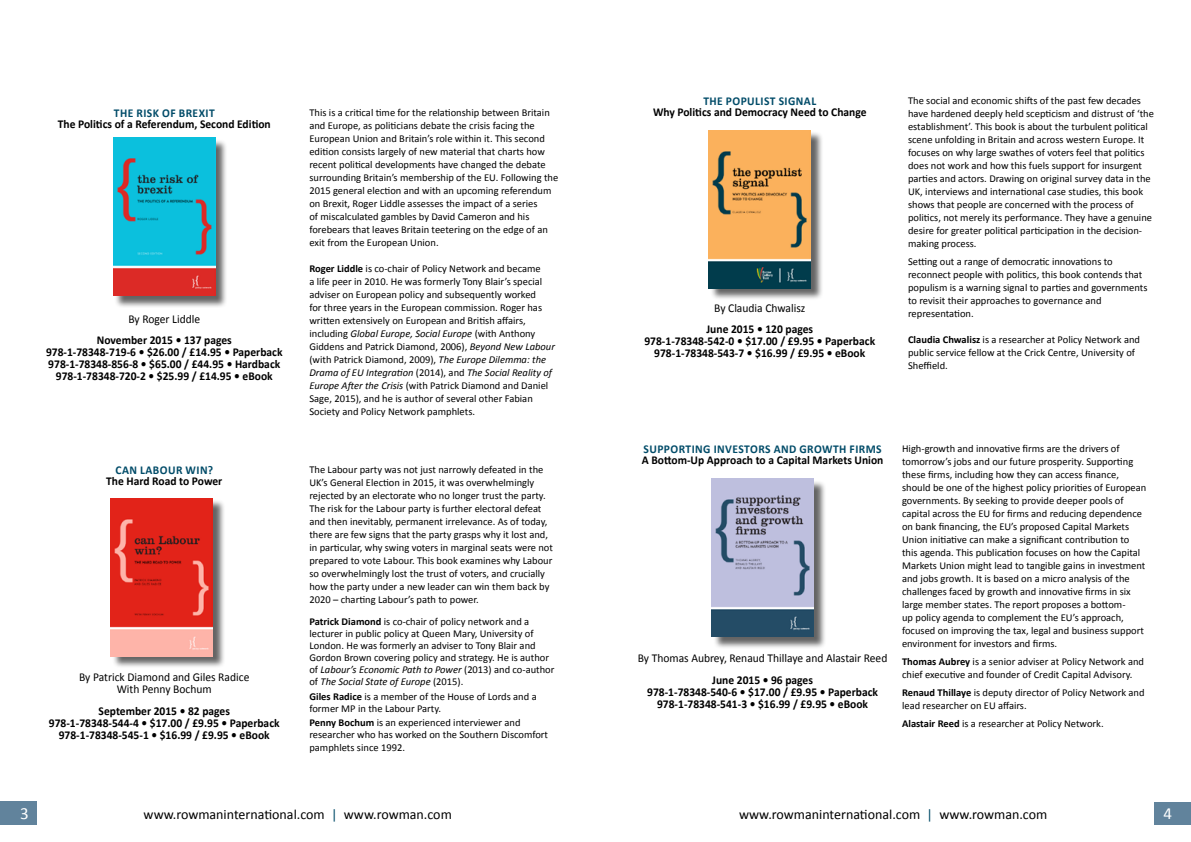
<style>
.page{position:relative;width:1191px;height:842px;background:#fff}
.page>*{position:absolute;margin:0;border:0;box-sizing:border-box;transform-origin:0 0}
.t1{font:17px "Calibri";color:#fff}
.t2{font:14px "Calibri";color:#000}
.t3{font:700 12px/12px "Calibri";color:#000;text-align:center;scale:.96 1}
.t4{font:12px/12.5px "Calibri";color:#000;text-align:center;scale:.96 1}
.t5{font:700 12px "Calibri";letter-spacing:.04em;color:#004b68;scale:.96 1}
.t6{font:10.5px/13px "Calibri";color:#000}
.s1{font-weight:700}
.s2{font-style:italic}
.s3{color:#004b68}
</style>
<div class="page">
<div style="left:0;top:802px;width:37px;height:23px;background:#61839c"></div>
<div style="left:1154px;top:802px;width:37px;height:23px;background:#61839c"></div>
<div style="left:710px;top:131px;width:113px;height:170px;background:#000;opacity:.61"></div>
<img style="left:708px;top:130px;width:103px;height:158px">
<div style="left:112px;top:499px;width:113px;height:170px;background:#000;opacity:.61"></div>
<img style="left:111px;top:498px;width:102px;height:158px">
<div style="left:115px;top:139px;width:113px;height:169px;background:#000;opacity:.61"></div>
<img style="left:113px;top:137px;width:102px;height:158px">
<div style="left:713px;top:480px;width:113px;height:170px;background:#000;opacity:.61"></div>
<img style="left:711px;top:479px;width:102px;height:158px">
<p class="t5" style="left:114px;top:104px;width:106px">THE RISK OF BREXIT</p>
<p class="t3" style="left:58px;top:117px;width:223px">The Politics of a Referendum, Second Edition</p>
<p class="t4" style="left:128px;top:313px;width:76px">By Roger Liddle</p>
<p class="t3" style="left:46px;top:334px;width:248px">November 2015 • 137 pages<br>978-1-78348-719-6 • $26.00 / £14.95 • Paperback 978-1-78348-856-8 • $65.00 / £44.95 • Hardback 978-1-78348-720-2 • $25.99 / £14.95 • eBook</p>
<p class="t5" style="left:116px;top:462px;width:103px">CAN LABOUR WIN?</p>
<p class="t3" style="left:106px;top:475px;width:122px">The Hard Road to Power</p>
<p class="t4" style="left:79px;top:670px;width:179px">By Patrick Diamond and Giles Radice<br>With Penny Bochum</p>
<p class="t3" style="left:49px;top:704px;width:242px">September 2015 • 82 pages<br>978-1-78348-544-4 • $17.00 / £9.95 • Paperback<br>978-1-78348-545-1 • $16.99 / £9.95 • eBook</p>
<p class="t6" style="left:309px;top:105px;width:250px">This is a critical time for the relationship between Britain and Europe, as politicians debate the crisis facing the European Union and Britain’s role within it. This second edition consists largely of new material that charts how recent political developments have changed the debate surrounding Britain’s membership of the EU. Following the 2015 general election and with an upcoming referendum on Brexit, Roger Liddle assesses the impact of a series<br>of miscalculated gambles by David Cameron and his forebears that leaves Britain teetering on the edge of an exit from the European Union.</p>
<p class="t6" style="left:309px;top:261px;width:247px"><span class="s1">Roger Liddle</span> is co-chair of Policy Network and became<br>a life peer in 2010. He was formerly Tony Blair’s special adviser on European policy and subsequently worked<br>for three years in the European commission. Roger has written extensively on European and British affairs, including <span class="s2">Global Europe, Social Europe</span> (with Anthony Giddens and Patrick Diamond, 2006), <span class="s2">Beyond New Labour </span>(with Patrick Diamond, 2009), <span class="s2">The Europe Dilemma: the Drama of EU Integration</span> (2014), and <span class="s2">The Social Reality of Europe After the Crisis</span> (with Patrick Diamond and Daniel Sage, 2015), and he is author of several other Fabian Society and Policy Network pamphlets.</p>
<p class="t6" style="left:309px;top:463px;width:245px">The Labour party was not just narrowly defeated in the UK’s General Election in 2015, it was overwhelmingly rejected by an electorate who no longer trust the party.<br>The risk for the Labour party is further electoral defeat and then inevitably, permanent irrelevance. As of today, there are few signs that the party grasps why it lost and, in particular, why swing voters in marginal seats were not prepared to vote Labour. This book examines why Labour so overwhelmingly lost the trust of voters, and crucially how the party under a new leader can win them back by 2020 – charting Labour’s path to power.</p>
<p class="t6" style="left:309px;top:615px;width:247px;line-height:12px"><span class="s1">Patrick Diamond</span> is co-chair of policy network and a lecturer in public policy at Queen Mary, University of London. He was formerly an adviser to Tony Blair and Gordon Brown covering policy and strategy. He is author of <span class="s2">Labour’s Economic Path to Power</span> (2013) and co-author of <span class="s2">The Social State of Europe</span> (2015).</p>
<p class="t6" style="left:309px;top:690px;width:229px;line-height:12px"><span class="s1">Giles Radice</span> is a member of the House of Lords and a former MP in the Labour Party.</p>
<p class="t6" style="left:309px;top:716px;width:240px;line-height:12px"><span class="s1">Penny Bochum</span> is an experienced interviewer and researcher who has worked on the Southern Discomfort</p>
<p class="t6" style="left:309px;top:741px;width:97px">pamphlets since 1992.</p>
<p class="t5" style="left:703px;top:93px;width:119px">THE POPULIST SIGNAL</p>
<p class="t3" style="left:653px;top:106px;width:224px">Why Politics and Democracy Need to Change</p>
<p class="t4" style="left:714px;top:301px;width:96px">By Claudia Chwalisz</p>
<p class="t3" style="left:644px;top:322px;width:242px">June 2015 • 120 pages<br>978-1-78348-542-0 • $17.00 / £9.95 • Paperback<br>978-1-78348-543-7 • $16.99 / £9.95 • eBook</p>
<p class="t6" style="left:908px;top:94px;width:247px">The social and economic shifts of the past few decades have hardened deeply held scepticism and distrust of ‘the establishment’. This book is about the turbulent political scene unfolding in Britain and across western Europe. It focuses on why large swathes of voters feel that politics does not work and how this fuels support for insurgent parties and actors. Drawing on original survey data in the UK, interviews and international case studies, this book shows that people are concerned with the process of politics, not merely its performance. They have a genuine desire for greater political participation in the decision&shy;making process.</p>
<p class="t6" style="left:908px;top:255px;width:241px">Setting out a range of democratic innovations to reconnect people with politics, this book contends that populism is a warning signal to parties and governments to revisit their approaches to governance and representation.</p>
<p class="t6" style="left:908px;top:333px;width:233px"><span class="s1">Claudia Chwalisz</span> is a researcher at Policy Network and public service fellow at the Crick Centre, University of<br>Sheffield.</p>
<p class="t5" style="left:643px;top:441px;width:250px">SUPPORTING INVESTORS AND GROWTH FIRMS</p>
<p class="t3" style="left:642px;top:454px;width:253px">A Bottom-Up Approach to a Capital Markets Union</p>
<p class="t4" style="left:638px;top:652px;width:261px">By Thomas Aubrey, Renaud Thillaye and Alastair Reed</p>
<p class="t3" style="left:647px;top:673px;width:242px">June 2015 • 96 pages<br>978-1-78348-540-6 • $17.00 / £9.95 • Paperback<br>978-1-78348-541-3 • $16.99 / £9.95 • eBook</p>
<p class="t6" style="left:902px;top:442px;width:246px">High-growth and innovative firms are the drivers of tomorrow’s jobs and our future prosperity. Supporting these firms, including how they can access finance, should be one of the highest policy priorities of European governments. By seeking to provide deeper pools of capital across the EU for firms and reducing dependence on bank financing, the EU’s proposed Capital Markets Union initiative can make a significant contribution to this agenda. This publication focuses on how the Capital Markets Union might lead to tangible gains in investment and jobs growth. It is based on a micro analysis of the challenges faced by growth and innovative firms in six large member states. The report proposes a bottom-<br>up policy agenda to complement the EU’s approach, focused on improving the tax, legal and business support environment for investors and firms.</p>
<p class="t6" style="left:902px;top:655px;width:243px"><span class="s1">Thomas Aubrey</span> is a senior adviser at Policy Network and chief executive and founder of Credit Capital Advisory.</p>
<p class="t6" style="left:902px;top:686px;width:244px"><span class="s1">Renaud Thillaye</span> is deputy director of Policy Network and lead researcher on EU affairs.</p>
<p class="t6" style="left:902px;top:717px;width:203px"><span class="s1">Alastair Reed</span> is a researcher at Policy Network.</p>
<h1 class="t1" style="left:20px;top:801px;width:10px">3</h1>
<h2 class="t2" style="left:144px;top:804px;width:310px">www.rowmaninternational.com <span class="s3">|</span> www.rowman.com</h2>
<h2 class="t2" style="left:739px;top:804px;width:310px">www.rowmaninternational.com <span class="s3">|</span> www.rowman.com</h2>
<h1 class="t1" style="left:1160px;top:801px;width:13px">44</h1>
</div>
